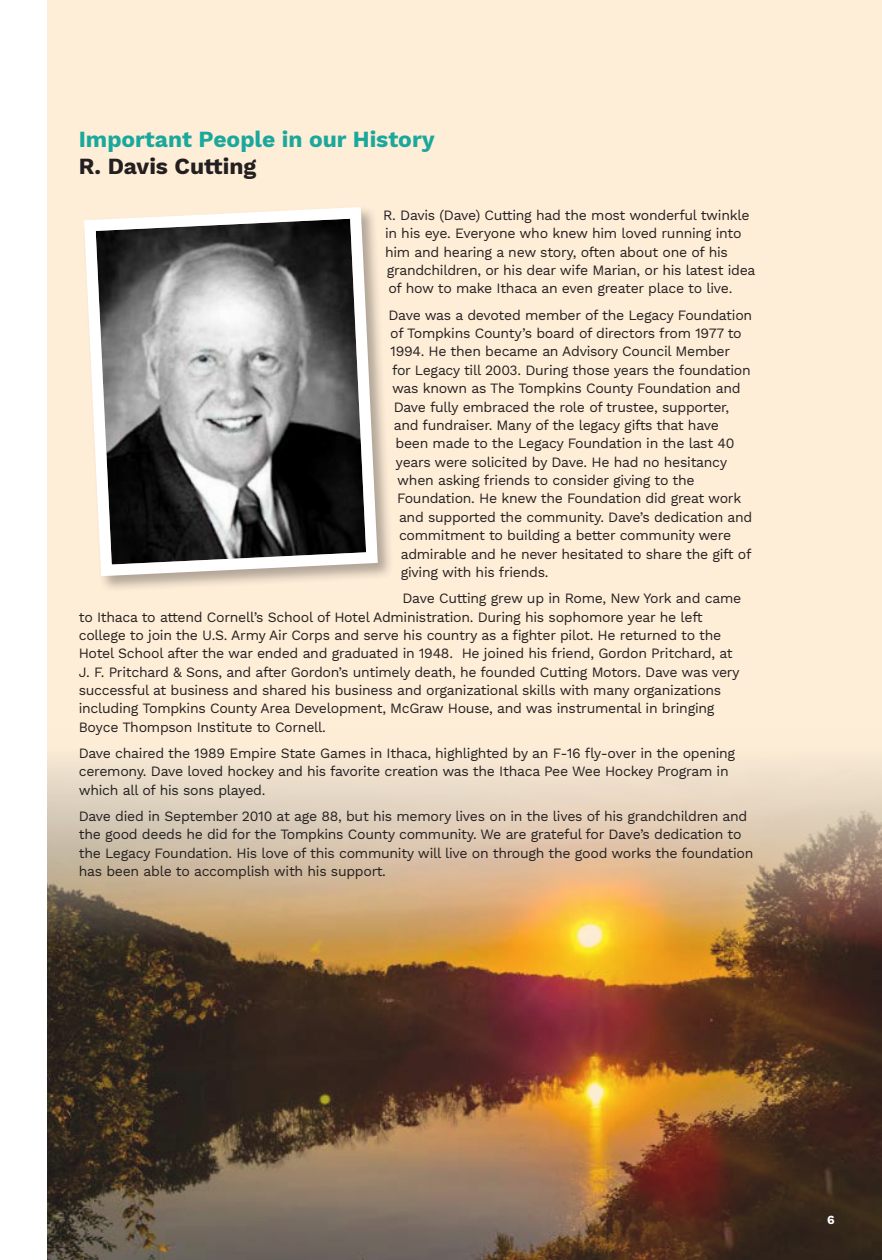
<style>
.page{position:relative;width:882px;height:1260px;background:#fff}
.page>*{position:absolute;margin:0;border:0;box-sizing:border-box;transform-origin:0 0}
.t1{font:700 22.75px "Work Sans";color:#1aa89c}
.t2{font:700 22.75px "Work Sans";color:#231f20}
.t3{font:14px/18.4px "Work Sans";letter-spacing:-.02em;color:#231f20}
.t4{font:700 12.25px "Work Sans";color:#fff}
</style>
<div class="page">
<div style="left:47px;top:0;width:835px;height:1260px;background:#feecd3"></div>
<img style="left:47px;top:760px;width:835px;height:500px">
<div style="left:82px;top:205px;width:312px;height:388px;background:#231f20;opacity:.35"></div>
<svg style="left:82px;top:205px;width:302px;height:377px;background:#8a8885"></svg>
<p class="t1" style="left:79px;top:126px;width:358px">Important People in our History</p>
<p class="t2" style="left:79px;top:154px;width:179px">R. Davis Cutting</p>
<p class="t3" style="left:383px;top:207px;width:374px">R. Davis (Dave) Cutting had the most wonderful twinkle in his eye. Everyone who knew him loved running into him and hearing a new story, often about one of his grandchildren, or his dear wife Marian, or his latest idea of how to make Ithaca an even greater place to live.</p>
<p class="t3" style="left:388px;top:306px;width:365px">Dave was a devoted member of the Legacy Foundation</p>
<p class="t3" style="left:390px;top:325px;width:353px">of Tompkins County’s board of directors from 1977 to</p>
<p class="t3" style="left:390px;top:343px;width:341px">1994. He then became an Advisory Council Member</p>
<p class="t3" style="left:392px;top:361px;width:360px">for Legacy till 2003. During those years the foundation</p>
<p class="t3" style="left:392px;top:380px;width:350px">was known as The Tompkins County Foundation and</p>
<p class="t3" style="left:394px;top:398px;width:337px">Dave fully embraced the role of trustee, supporter,</p>
<p class="t3" style="left:394px;top:417px;width:327px">and fundraiser. Many of the legacy gifts that have</p>
<p class="t3" style="left:396px;top:435px;width:340px">been made to the Legacy Foundation in the last 40</p>
<p class="t3" style="left:396px;top:453px;width:333px">years were solicited by Dave. He had no hesitancy</p>
<p class="t3" style="left:397px;top:472px;width:299px">when asking friends to consider giving to the</p>
<p class="t3" style="left:397px;top:490px;width:346px">Foundation. He knew the Foundation did great work</p>
<p class="t3" style="left:399px;top:508px;width:355px">and supported the community. Dave’s dedication and</p>
<p class="t3" style="left:399px;top:527px;width:334px">commitment to building a better community were</p>
<p class="t3" style="left:401px;top:545px;width:352px">admirable and he never hesitated to share the gift of</p>
<p class="t3" style="left:401px;top:564px;width:149px">giving with his friends.</p>
<p class="t3" style="left:79px;top:590px;width:664px;text-indent:324px">Dave Cutting grew up in Rome, New York and came to Ithaca to attend Cornell’s School of Hotel Administration. During his sophomore year he left college to join the U.S. Army Air Corps and serve his country as a fighter pilot. He returned to the Hotel School after the war ended and graduated in 1948. He joined his friend, Gordon Pritchard, at J. F. Pritchard &amp; Sons, and after Gordon’s untimely death, he founded Cutting Motors. Dave was very successful at business and shared his business and organizational skills with many organizations including Tompkins County Area Development, McGraw House, and was instrumental in bringing Boyce Thompson Institute to Cornell.</p>
<p class="t3" style="left:79px;top:745px;width:658px">Dave chaired the 1989 Empire State Games in Ithaca, highlighted by an F-16 fly-over in the opening ceremony. Dave loved hockey and his favorite creation was the Ithaca Pee Wee Hockey Program in which all of his sons played.</p>
<p class="t3" style="left:79px;top:808px;width:676px">Dave died in September 2010 at age 88, but his memory lives on in the lives of his grandchildren and the good deeds he did for the Tompkins County community. We are grateful for Dave’s dedication to the Legacy Foundation. His love of this community will live on through the good works the foundation has been able to accomplish with his support.</p>
<p class="t4" style="left:827px;top:1213px;width:9px">6</p>
</div>
